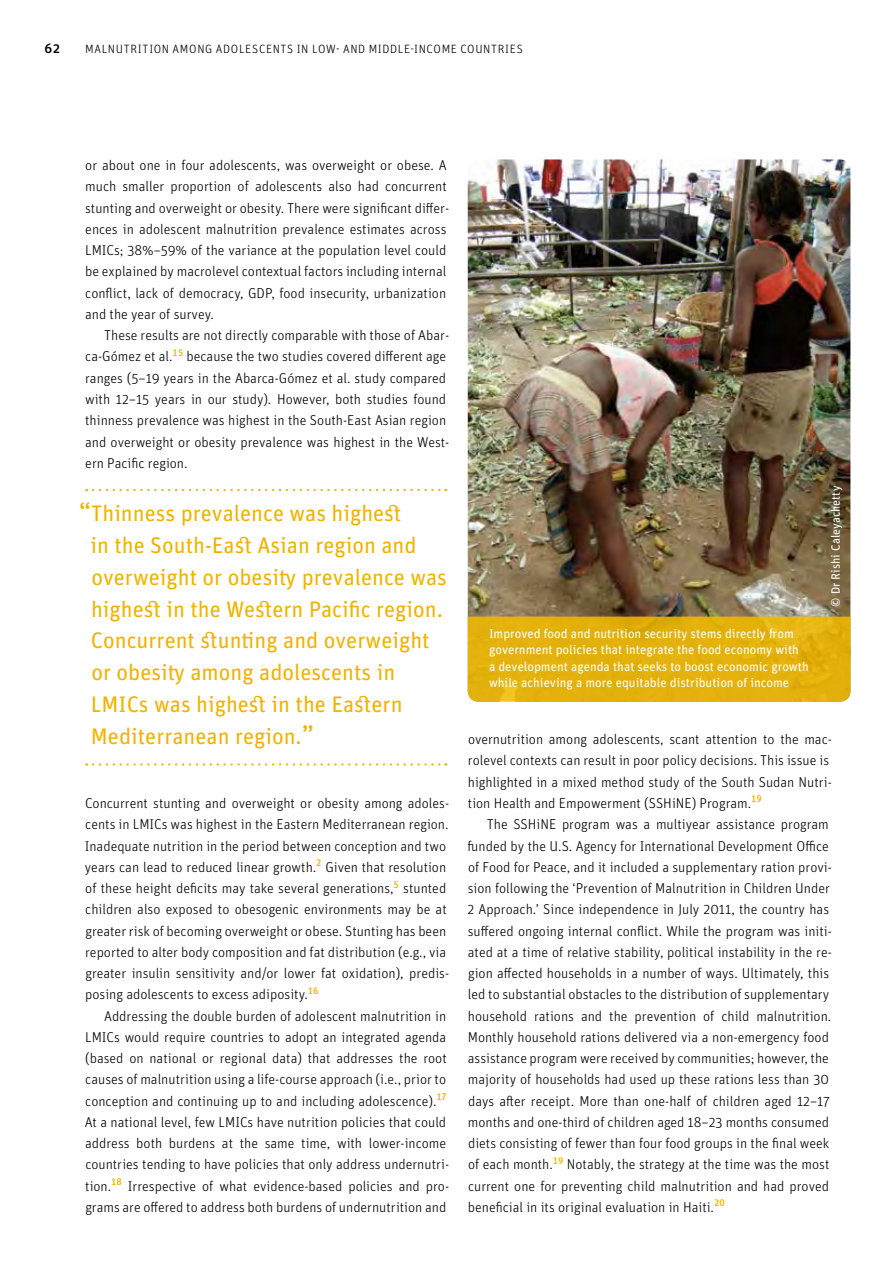
<style>
.page{position:relative;width:893px;height:1263px;background:#fff}
.page>*{position:absolute;margin:0;border:0;box-sizing:border-box;transform-origin:0 0}
.t1{font:22.5px/32px "Unit Pro";color:#f1b300}
.t2{font:300 14.25px/21.3px "Unit Pro";color:#000}
.t3{font:500 13.5px "Unit Pro";color:#000}
.t4{font:12.75px/16.5px "Unit Pro";color:#fff}
.t5{font:300 12px "Unit Pro";letter-spacing:.05em;color:#000}
.t6{font:12px "Unit Pro";letter-spacing:.005em;color:#fff}
.s1{font-size:27px}
</style>
<div class="page">
<svg style="left:93px;top:489px;width:353px;height:2px"></svg>
<svg style="left:93px;top:763px;width:353px;height:2px"></svg>
<img style="left:468px;top:159px;width:382px;height:458px">
<svg style="left:468px;top:617px;width:382px;height:85px;background:#e3b10d"></svg>
<p class="t3" style="left:45px;top:39px;width:17px">62</p>
<p class="t5" style="left:85px;top:41px;width:439px">MALNUTRITION AMONG ADOLESCENTS IN LOW- AND MIDDLE-INCOME COUNTRIES</p>
<p class="t2" style="left:85px;top:154px;width:366px">or about one in four adolescents, was overweight or obese. A much smaller proportion of adolescents also had concurrent stunting and overweight or obesity. There were significant differ&shy;ences in adolescent malnutrition prevalence estimates across LMICs; 38%–59% of the variance at the population level could be explained by macrolevel contextual factors including internal conflict, lack of democracy, GDP, food insecurity, urbanization and the year of survey.</p>
<p class="t2" style="left:85px;top:324px;width:366px;text-indent:19px">These results are not directly comparable with those of Abar&shy;ca-Gómez et al.<sup>15</sup> because the two studies covered different age ranges (5–19 years in the Abarca-Gómez et al. study compared with 12–15 years in our study). However, both studies found thinness prevalence was highest in the South-East Asian region and overweight or obesity prevalence was highest in the West&shy;ern Pacific region.</p>
<p class="t1" style="left:91px;top:496px;width:358px;text-indent:-12px"><span class="s1">“</span>Thinness prevalence was highest<br>in the South-East Asian region and overweight or obesity prevalence was highest in the Western Pacific region.<br>Concurrent stunting and overweight or obesity among adolescents in LMICs was highest in the Eastern Mediterranean region.<span class="s1">”</span></p>
<p class="t2" style="left:85px;top:792px;width:366px">Concurrent stunting and overweight or obesity among adoles&shy;cents in LMICs was highest in the Eastern Mediterranean region.<br>Inadequate nutrition in the period between conception and two years can lead to reduced linear growth.<sup>2</sup> Given that resolution of these height deficits may take several generations,<sup>5</sup> stunted children also exposed to obesogenic environments may be at greater risk of becoming overweight or obese. Stunting has been reported to alter body composition and fat distribution (e.g., via greater insulin sensitivity and/or lower fat oxidation), predis&shy;posing adolescents to excess adiposity.<sup>16</sup></p>
<p class="t2" style="left:85px;top:1005px;width:366px;text-indent:19px">Addressing the double burden of adolescent malnutrition in LMICs would require countries to adopt an integrated agenda (based on national or regional data) that addresses the root causes of malnutrition using a life-course approach (i.e., prior to conception and continuing up to and including adolescence).<sup>17<br></sup>At a national level, few LMICs have nutrition policies that could address both burdens at the same time, with lower-income countries tending to have policies that only address undernutri&shy;tion.<sup>18</sup> Irrespective of what evidence-based policies and pro&shy;grams are offered to address both burdens of undernutrition and</p>
<p class="t4" style="left:489px;top:625px;width:321px">Improved food and nutrition security stems directly from government policies that integrate the food economy with<br>a development agenda that seeks to boost economic growth while achieving a more equitable distribution of income</p>
<p class="t6" style="left:827px;top:606px;width:122px;rotate:-90deg">© Dr Rishi Caleyachetty</p>
<p class="t2" style="left:468px;top:728px;width:365px">overnutrition among adolescents, scant attention to the mac&shy;rolevel contexts can result in poor policy decisions. This issue is highlighted in a mixed method study of the South Sudan Nutri&shy;tion Health and Empowerment (SSHiNE) Program.<sup>19</sup></p>
<p class="t2" style="left:467px;top:813px;width:366px;text-indent:20px">The SSHiNE program was a multiyear assistance program funded by the U.S. Agency for International Development Office of Food for Peace, and it included a supplementary ration provi&shy;sion following the ‘Prevention of Malnutrition in Children Under 2 Approach.’ Since independence in July 2011, the country has suffered ongoing internal conflict. While the program was initi&shy;ated at a time of relative stability, political instability in the re&shy;gion affected households in a number of ways. Ultimately, this led to substantial obstacles to the distribution of supplementary household rations and the prevention of child malnutrition.<br>Monthly household rations delivered via a non-emergency food assistance program were received by communities; however, the majority of households had used up these rations less than 30 days after receipt. More than one-half of children aged 12–17 months and one-third of children aged 18–23 months consumed diets consisting of fewer than four food groups in the final week of each month.<sup>19</sup> Notably, the strategy at the time was the most current one for preventing child malnutrition and had proved beneficial in its original evaluation in Haiti.<sup>20</sup></p>
</div>
